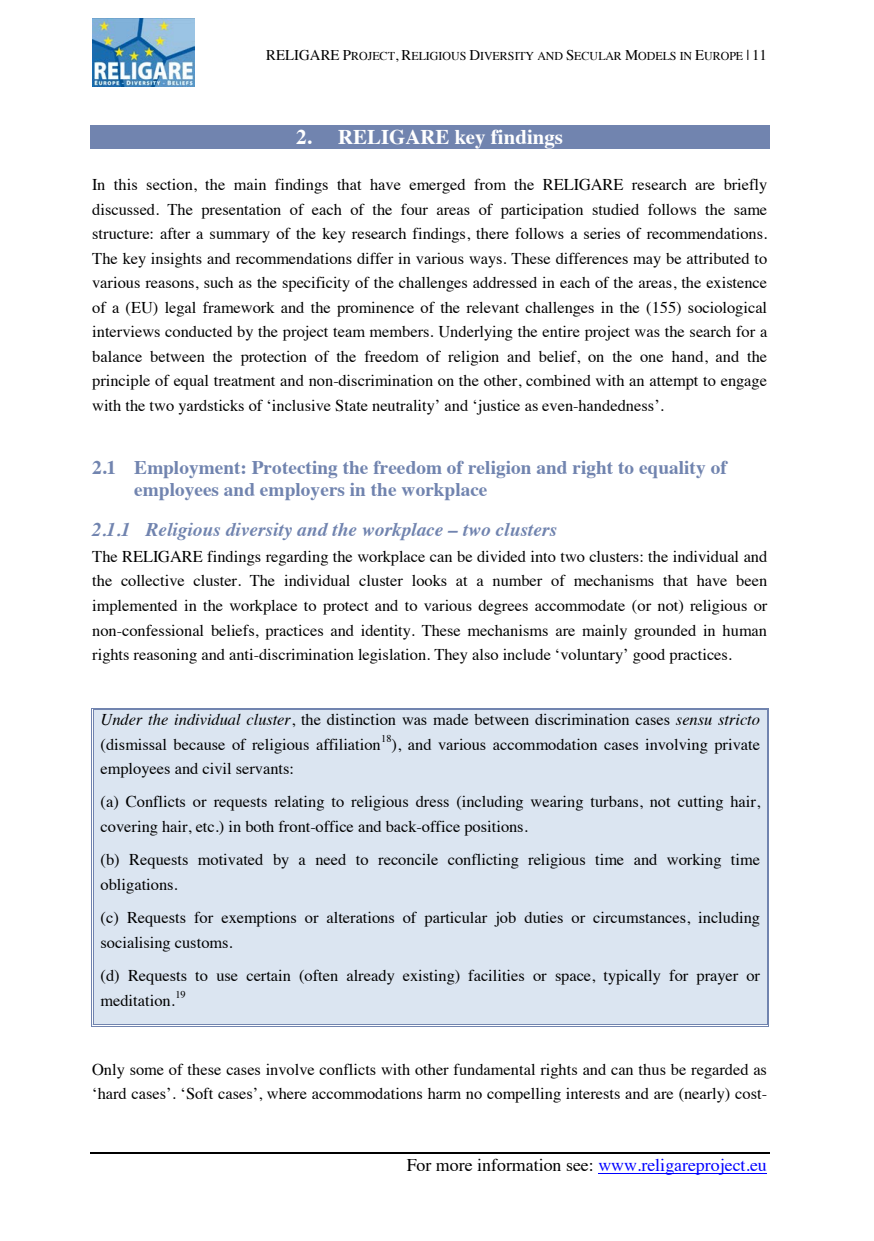
<style>
.page{position:relative;width:874px;height:1241px;background:#fff}
.page>*{position:absolute;margin:0;border:0;box-sizing:border-box;transform-origin:0 0}
.t1{font:700 20.82px "Times";color:#fff}
.t2{font:700 19.25px/22.2px "Times";color:#7184af}
.t3{font:italic 700 19.25px "Times";color:#7184af}
.t4{font:17.85px "Times";color:#000}
.t5{font:16.45px/24.5px "Times";color:#000}
.t6{font:11.9px "Times";letter-spacing:-.005em;color:#000}
.t7{font:10.33px "Times";color:#000}
.s1{font-size:14.88px}
.s2{font-style:italic}
.s3{color:#00f}
</style>
<div class="page">
<hr style="left:598px;top:1172px;width:168px;height:1px;background:#00f">
<hr style="left:90px;top:1151px;width:678px;height:2px;background:#000">
<img style="left:93px;top:19px;width:101px;height:68px">
<div style="left:90px;top:125px;width:678px;height:24px;background:#7184af"></div>
<div style="left:93px;top:710px;width:7px;height:313px;background:#dbe5f1"></div>
<div style="left:759px;top:710px;width:7px;height:313px;background:#dbe5f1"></div>
<div style="left:100px;top:710px;width:659px;height:24px;background:#dbe5f1"></div>
<div style="left:100px;top:734px;width:659px;height:25px;background:#dbe5f1"></div>
<div style="left:100px;top:759px;width:659px;height:33px;background:#dbe5f1"></div>
<div style="left:100px;top:792px;width:659px;height:25px;background:#dbe5f1"></div>
<div style="left:100px;top:817px;width:659px;height:33px;background:#dbe5f1"></div>
<div style="left:100px;top:850px;width:659px;height:24px;background:#dbe5f1"></div>
<div style="left:100px;top:874px;width:659px;height:34px;background:#dbe5f1"></div>
<div style="left:100px;top:908px;width:659px;height:24px;background:#dbe5f1"></div>
<div style="left:100px;top:932px;width:659px;height:34px;background:#dbe5f1"></div>
<div style="left:100px;top:966px;width:659px;height:24px;background:#dbe5f1"></div>
<div style="left:100px;top:990px;width:659px;height:33px;background:#dbe5f1"></div>
<hr style="left:93px;top:708px;width:673px;height:1px;background:#7184af">
<hr style="left:93px;top:709px;width:673px;height:1px;background:#7184af">
<hr style="left:92px;top:1023px;width:675px;height:1px;background:#dbe5f1">
<hr style="left:93px;top:710px;width:1px;height:314px;background:#7184af">
<hr style="left:91px;top:710px;width:1px;height:314px;background:#7184af">
<hr style="left:93px;top:1025px;width:673px;height:1px;background:#7184af">
<hr style="left:93px;top:1024px;width:673px;height:1px;background:#7184af">
<hr style="left:768px;top:710px;width:1px;height:314px;background:#7184af">
<hr style="left:766px;top:710px;width:1px;height:314px;background:#7184af">
<p class="t6" style="left:266px;top:45px;width:502px"><span class="s1">RELIGARE P</span>ROJECT<span class="s1">, R</span>ELIGIOUS <span class="s1">D</span>IVERSITY AND <span class="s1">S</span>ECULAR <span class="s1">M</span>ODELS IN <span class="s1">E</span>UROPE <span class="s1">| 11</span></p>
<p class="t1" style="left:296px;top:117px;width:268px">2. RELIGARE key findings</p>
<p class="t5" style="left:92px;top:171px;width:676px;text-align:justify">In this section, the main findings that have emerged from the RELIGARE research are briefly discussed. The presentation of each of the four areas of participation studied follows the same structure: after a summary of the key research findings, there follows a series of recommendations.<br>The key insights and recommendations differ in various ways. These differences may be attributed to various reasons, such as the specificity of the challenges addressed in each of the areas, the existence of a (EU) legal framework and the prominence of the relevant challenges in the (155) sociological interviews conducted by the project team members. Underlying the entire project was the search for a balance between the protection of the freedom of religion and belief, on the one hand, and the principle of equal treatment and non-discrimination on the other, combined with an attempt to engage with the two yardsticks of ‘inclusive State neutrality’ and ‘justice as even-handedness’.</p>
<p class="t2" style="left:134px;top:454px;width:593px;text-indent:-42px">2.1 Employment: Protecting the freedom of religion and right to equality of employees and employers in the workplace</p>
<p class="t3" style="left:92px;top:511px;width:466px">2.1.1 Religious diversity and the workplace – two clusters</p>
<p class="t5" style="left:92px;top:542px;width:676px;text-align:justify">The RELIGARE findings regarding the workplace can be divided into two clusters: the individual and the collective cluster. The individual cluster looks at a number of mechanisms that have been implemented in the workplace to protect and to various degrees accommodate (or not) religious or non-confessional beliefs, practices and identity. These mechanisms are mainly grounded in human rights reasoning and anti-discrimination legislation. They also include ‘voluntary’ good practices.</p>
<p class="t5" style="left:100px;top:705px;width:660px"><span class="s2">Under the individual cluster</span>, the distinction was made between discrimination cases <span class="s2">sensu stricto </span>(dismissal because of religious affiliation</p>
<p class="t7" style="left:381px;top:728px;width:12px">18</p>
<p class="t5" style="left:391px;top:730px;width:370px">), and various accommodation cases involving private</p>
<p class="t5" style="left:100px;top:750px;width:660px;line-height:33.4px">employees and civil servants:<br>(a) Conflicts or requests relating to religious dress (including wearing turbans, not cutting hair,</p>
<p class="t5" style="left:100px;top:808px;width:660px;line-height:33.4px">covering hair, etc.) in both front-office and back-office positions.<br>(b) Requests motivated by a need to reconcile conflicting religious time and working time</p>
<p class="t5" style="left:100px;top:866px;width:660px;line-height:33.4px">obligations.<br>(c) Requests for exemptions or alterations of particular job duties or circumstances, including</p>
<p class="t5" style="left:100px;top:923px;width:660px;line-height:33.4px">socialising customs.<br>(d) Requests to use certain (often already existing) facilities or space, typically for prayer or</p>
<p class="t5" style="left:100px;top:986px;width:76px">meditation.</p>
<p class="t7" style="left:175px;top:984px;width:12px">19</p>
<p class="t5" style="left:92px;top:1055px;width:676px">Only some of these cases involve conflicts with other fundamental rights and can thus be regarded as ‘hard cases’. ‘Soft cases’, where accommodations harm no compelling interests and are (nearly) cost-</p>
<p class="t4" style="left:406px;top:1148px;width:361px">For more information see: <span class="s3">www.religareproject.eu</span></p>
</div>
